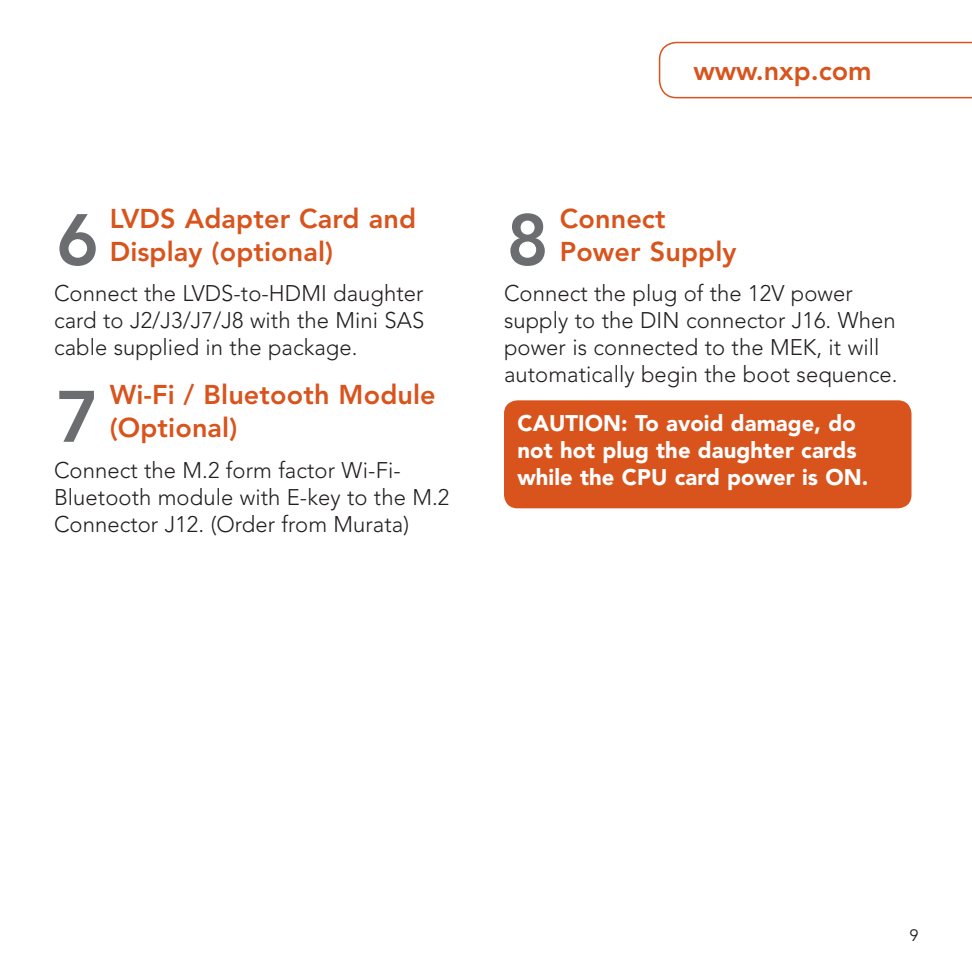
<style>
.page{position:relative;width:972px;height:972px;background:#fff}
.page>*{position:absolute;margin:0;border:0;box-sizing:border-box;transform-origin:0 0}
.t1{font:800 72px "Avenir LT Std";color:#6c6d70}
.t2{font:800 27px/33px "Avenir LT Std";letter-spacing:.005em;color:#d9531c}
.t3{font:300 22.5px/27px "Avenir LT Std";letter-spacing:.005em;color:#231f20}
.t4{font:900 22.5px/27px "Avenir LT Std";letter-spacing:.005em;color:#fff}
.t5{font:16.5px "Avenir LT Std";color:#231f20}
</style>
<div class="page">
<svg style="left:658px;top:41px;width:314px;height:58px"></svg>
<div style="left:504px;top:400px;width:408px;height:108px;background:#d9531c;border-radius:14px"></div>
<h1 class="t1" style="left:56px;top:197px;width:44px">6</h1>
<p class="t2" style="left:110px;top:202px;width:308px">LVDS Adapter Card and<br>Display (optional)</p>
<p class="t3" style="left:54px;top:280px;width:372px;text-align:justify">Connect the LVDS-to-HDMI daughter card to J2/J3/J7/J8 with the Mini SAS cable supplied in the package.</p>
<h1 class="t1" style="left:56px;top:374px;width:44px">7</h1>
<p class="t2" style="left:110px;top:379px;width:328px">Wi-Fi / Bluetooth Module (Optional)</p>
<p class="t3" style="left:54px;top:457px;width:397px">Connect the M.2 form factor Wi-Fi-<br>Bluetooth module with E-key to the M.2<br>Connector J12. (Order from Murata)</p>
<p class="t2" style="left:693px;top:54px;width:180px">www.nxp.com</p>
<h1 class="t1" style="left:506px;top:197px;width:44px">8</h1>
<p class="t2" style="left:560px;top:202px;width:178px">Connect<br>Power Supply</p>
<p class="t3" style="left:504px;top:280px;width:395px">Connect the plug of the 12V power supply to the DIN connector J16. When power is connected to the MEK, it will automatically begin the boot sequence.</p>
<p class="t4" style="left:518px;top:409px;width:352px">CAUTION: To avoid damage, do not hot plug the daughter cards while the CPU card power is ON.</p>
<p class="t5" style="left:909px;top:926px;width:11px">9</p>
</div>
